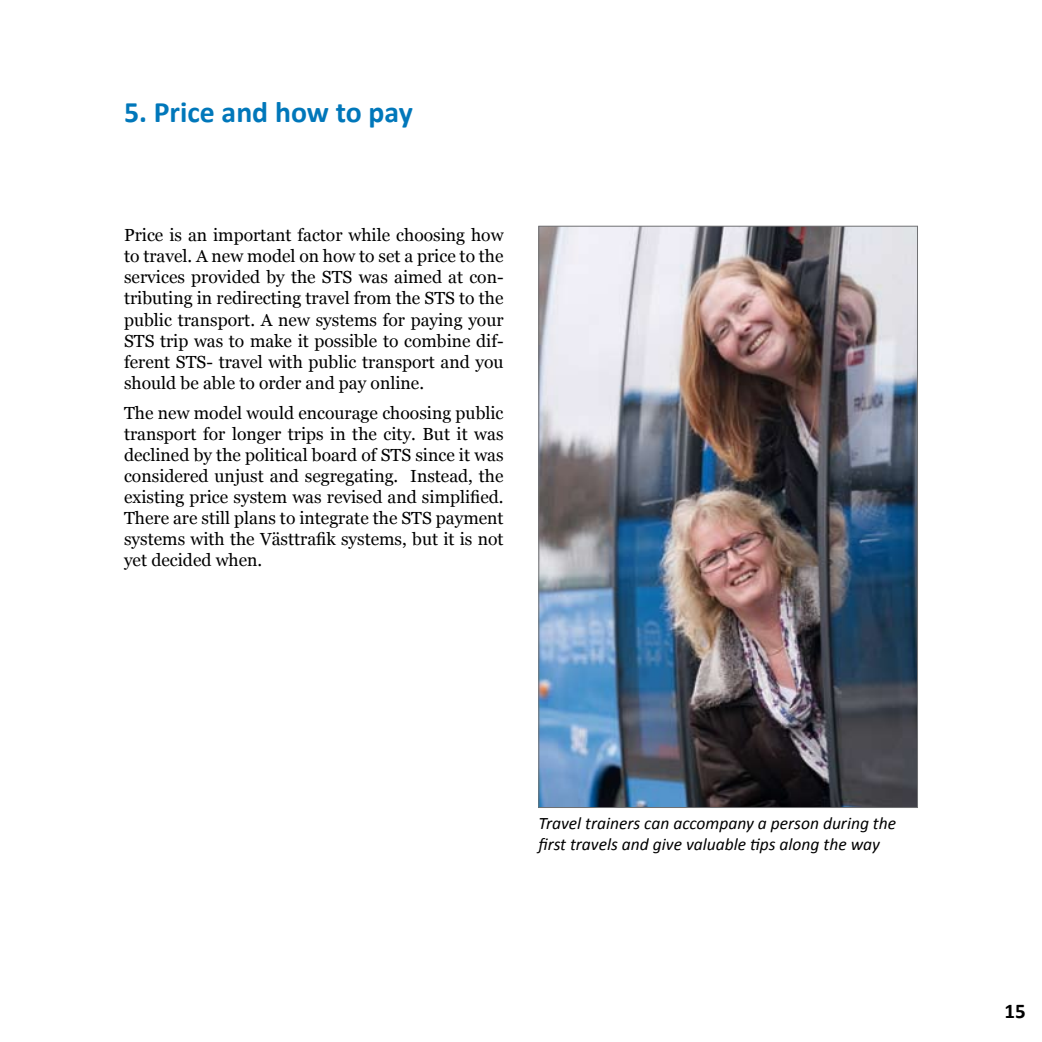
<style>
.page{position:relative;width:1042px;height:1042px;background:#fff}
.page>*{position:absolute;margin:0;border:0;box-sizing:border-box;transform-origin:0 0}
.t1{font:700 29.75px "Calibri";color:#0077ba}
.t2{font:700 21px "Calibri";color:#000}
.t3{font:17.5px/21px "Georgia";color:#000;text-align:justify}
.t4{font:italic 17.5px/21px "Calibri";color:#000}
</style>
<div class="page">
<img style="left:540px;top:228px;width:376px;height:578px">
<h1 class="t1" style="left:124px;top:93px;width:290px">5. Price and how to pay</h1>
<p class="t3" style="left:124px;top:225px;width:381px">Price is an important factor while choosing how to travel. A new model on how to set a price to the services provided by the STS was aimed at con&shy;tributing in redirecting travel from the STS to the public transport. A new systems for paying your STS trip was to make it possible to combine dif&shy;ferent STS- travel with public transport and you should be able to order and pay online.</p>
<p class="t3" style="left:124px;top:403px;width:381px">The new model would encourage choosing public transport for longer trips in the city. But it was declined by the political board of STS since it was considered unjust and segregating. Instead, the existing price system was revised and simplified.<br>There are still plans to integrate the STS payment systems with the Västtrafik systems, but it is not yet decided when.</p>
<p class="t4" style="left:538px;top:812px;width:359px">Travel trainers can accompany a person during the first travels and give valuable tips along the way</p>
<p class="t2" style="left:1004px;top:998px;width:23px">15</p>
</div>
